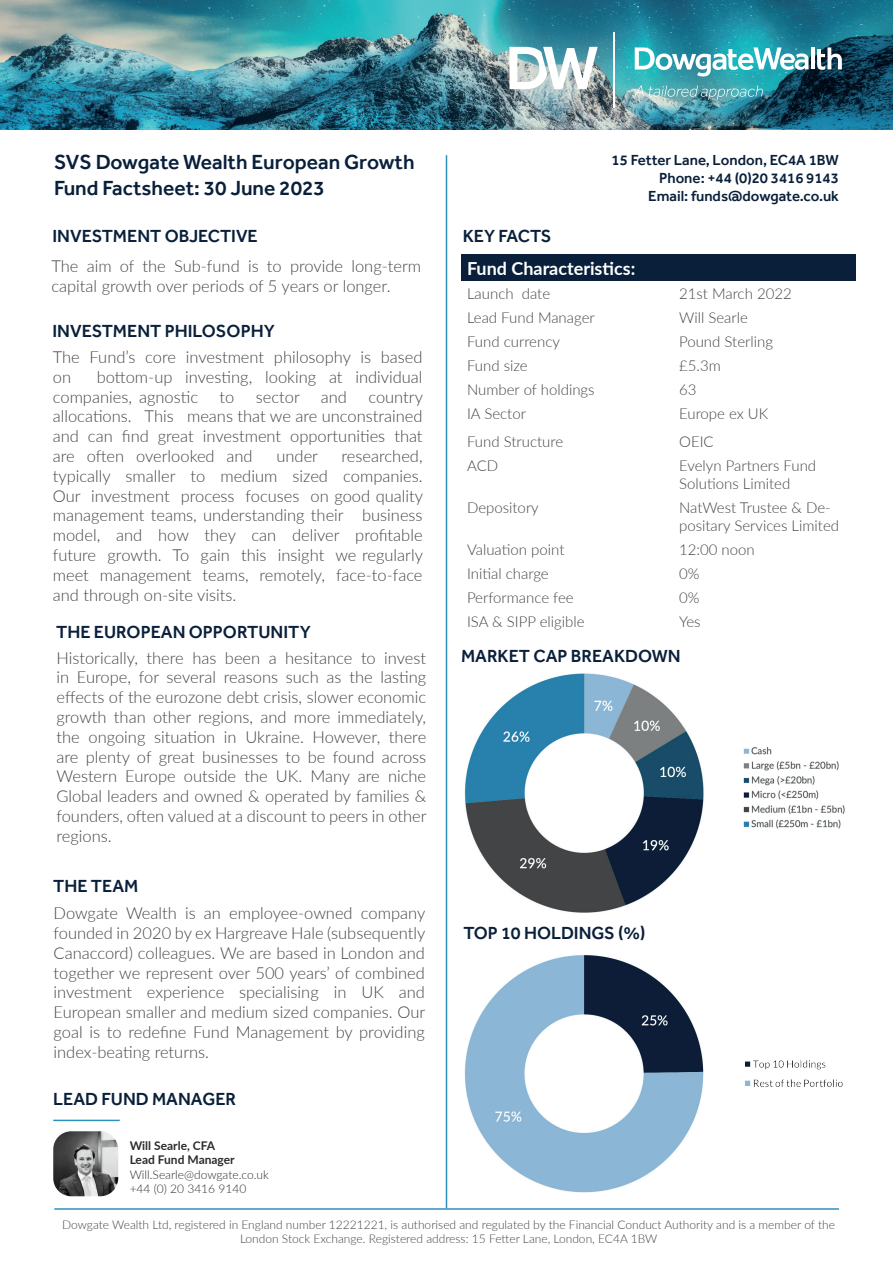
<style>
.page{position:relative;width:893px;height:1263px;background:#fff}
.page>*{position:absolute;margin:0;border:0;box-sizing:border-box;transform-origin:0 0}
.t1{font:500 21px/25.5px "Effra";color:#091f3a}
.t2{font:500 18px "Effra";color:#091f3a}
.t3{font:700 18px "Lato";color:#fff}
.t4{font:300 16.5px/19.8px "Lato";color:#424546;text-align:justify}
.t5{font:300 15px/18px "Lato";color:#424546}
.t6{font:500 15px/18px "Effra";color:#091f3a;text-align:right}
.t7{font:300 12px/14.4px "Lato";color:#424546;text-align:center}
.t8{font:300 12px/14.4px "Lato";color:#231f20}
.t9{font:700 12px/14.4px "Lato";color:#231f20}
</style>
<div class="page">
<img style="left:0;top:0;width:893px;height:130px">
<hr style="left:54px;top:1208px;width:785px;height:2px;background:#2f8ec0">
<hr style="left:446px;top:155px;width:1px;height:1053px;background:#2f8ec0">
<div style="left:461px;top:254px;width:394px;height:27px;background:#091f3a"></div>
<hr style="left:613px;top:32px;width:2px;height:75px;background:#fff">
<hr style="left:811px;top:47px;width:4px;height:22px;background:#fff">
<svg style="left:817px;top:47px;width:25px;height:23px"></svg>
<svg style="left:635px;top:47px;width:173px;height:29px"></svg>
<svg style="left:509px;top:47px;width:89px;height:42px"></svg>
<svg style="left:634px;top:85px;width:129px;height:15px;background:#6cb3b9"></svg>
<img style="left:53px;top:1131px;width:65px;height:65px">
<hr style="left:53px;top:1120px;width:67px;height:1px;background:#2f8ec0">
<img style="left:464px;top:673px;width:240px;height:240px">
<img style="left:745px;top:1060px;width:98px;height:27px">
<img style="left:743px;top:747px;width:102px;height:82px">
<img style="left:464px;top:955px;width:240px;height:238px">
<p class="t1" style="left:54px;top:149px;width:362px">SVS Dowgate Wealth European Growth<br>Fund Factsheet: 30 June 2023</p>
<p class="t2" style="left:52px;top:225px;width:207px">INVESTMENT OBJECTIVE</p>
<p class="t4" style="left:51px;top:255px;width:371px">The aim of the Sub-fund is to provide long-term capital growth over periods of 5 years or longer.</p>
<p class="t2" style="left:52px;top:320px;width:224px">INVESTMENT PHILOSOPHY</p>
<p class="t4" style="left:53px;top:346px;width:371px">The Fund’s core investment philosophy is based on</p>
<p class="t4" style="left:53px;top:366px;width:371px;text-indent:44px">bottom-up investing, looking at individual companies, agnostic</p>
<p class="t4" style="left:220px;top:386px;width:16px">to</p>
<p class="t4" style="left:256px;top:386px;width:46px">sector</p>
<p class="t4" style="left:321px;top:386px;width:28px">and</p>
<p class="t4" style="left:53px;top:386px;width:372px;text-indent:316px">country allocations. This means that we are unconstrained and can find great investment opportunities that are often overlooked and</p>
<p class="t4" style="left:53px;top:445px;width:372px;text-indent:289px">researched, typically smaller to medium sized companies.<br>Our investment process focuses on good quality management teams, understanding their business model, and how they can deliver profitable future growth. To gain this insight we regularly meet management teams, remotely, face-to-face and through on-site visits.</p>
<p class="t4" style="left:276px;top:445px;width:43px">under</p>
<p class="t2" style="left:56px;top:621px;width:256px">THE EUROPEAN OPPORTUNITY</p>
<p class="t2" style="left:463px;top:225px;width:90px">KEY FACTS</p>
<p class="t6" style="left:612px;top:151px;width:229px">15 Fetter Lane, London, EC4A 1BW<br>Phone: +44 (0)20 3416 9143<br>Email: funds@dowgate.co.uk</p>
<p class="t3" style="left:467px;top:255px;width:170px">Fund Characteristics:</p>
<p class="t5" style="left:467px;top:284px;width:85px">Launch date</p>
<p class="t5" style="left:679px;top:284px;width:114px">21st March 2022</p>
<p class="t5" style="left:467px;top:308px;width:129px">Lead Fund Manager</p>
<p class="t5" style="left:679px;top:308px;width:70px">Will Searle</p>
<p class="t5" style="left:467px;top:332px;width:94px">Fund currency</p>
<p class="t5" style="left:679px;top:332px;width:95px">Pound Sterling</p>
<p class="t5" style="left:467px;top:356px;width:62px">Fund size</p>
<p class="t5" style="left:679px;top:356px;width:43px">£5.3m</p>
<p class="t5" style="left:467px;top:380px;width:129px">Number of holdings</p>
<p class="t5" style="left:679px;top:380px;width:19px">63</p>
<p class="t5" style="left:467px;top:404px;width:60px">IA Sector</p>
<p class="t5" style="left:679px;top:404px;width:91px">Europe ex UK</p>
<p class="t5" style="left:467px;top:432px;width:98px">Fund Structure</p>
<p class="t5" style="left:679px;top:432px;width:36px">OEIC</p>
<p class="t5" style="left:467px;top:456px;width:33px">ACD</p>
<p class="t5" style="left:679px;top:456px;width:139px">Evelyn Partners Fund<br>Solutions Limited</p>
<p class="t5" style="left:467px;top:498px;width:73px">Depository</p>
<p class="t5" style="left:679px;top:498px;width:161px">NatWest Trustee &amp; De&shy;positary Services Limited</p>
<p class="t5" style="left:467px;top:540px;width:99px">Valuation point</p>
<p class="t5" style="left:679px;top:540px;width:77px">12:00 noon</p>
<p class="t5" style="left:467px;top:564px;width:83px">Initial charge</p>
<p class="t5" style="left:679px;top:564px;width:22px">0%</p>
<p class="t5" style="left:467px;top:588px;width:108px">Performance fee</p>
<p class="t5" style="left:679px;top:588px;width:22px">0%</p>
<p class="t5" style="left:467px;top:612px;width:119px">ISA &amp; SIPP eligible</p>
<p class="t5" style="left:679px;top:612px;width:23px">Yes</p>
<p class="t4" style="left:56px;top:647px;width:371px">Historically, there has been a hesitance to invest</p>
<p class="t2" style="left:461px;top:645px;width:221px">MARKET CAP BREAKDOWN</p>
<p class="t4" style="left:56px;top:667px;width:372px">in Europe, for several reasons such as the lasting effects of the eurozone debt crisis, slower economic growth than other regions, and more immediately, the ongoing situation in Ukraine. However, there are plenty of great businesses to be found across Western Europe outside the UK. Many are niche Global leaders and owned &amp; operated by families &amp; founders, often valued at a discount to peers in other regions.</p>
<p class="t2" style="left:53px;top:875px;width:87px">THE TEAM</p>
<p class="t4" style="left:54px;top:903px;width:373px">Dowgate Wealth is an employee-owned company founded in 2020 by ex Hargreave Hale (subsequently Canaccord) colleagues. We are based in London and together we represent over 500 years’ of combined investment experience specialising in UK and European smaller and medium sized companies. Our goal is to redefine Fund Management by providing index-beating returns.</p>
<p class="t2" style="left:53px;top:1088px;width:184px">LEAD FUND MANAGER</p>
<p class="t9" style="left:130px;top:1138px;width:107px">Will Searle, CFA<br>Lead Fund Manager</p>
<p class="t8" style="left:130px;top:1167px;width:141px">Will.Searle@dowgate.co.uk +44 (0) 20 3416 9140</p>
<p class="t2" style="left:463px;top:922px;width:184px">TOP 10 HOLDINGS (%)</p>
<p class="t7" style="left:62px;top:1217px;width:774px">Dowgate Wealth Ltd, registered in England number 12221221, is authorised and regulated by the Financial Conduct Authority and is a member of the<br>London Stock Exchange. Registered address: 15 Fetter Lane, London, EC4A 1BW</p>
</div>
